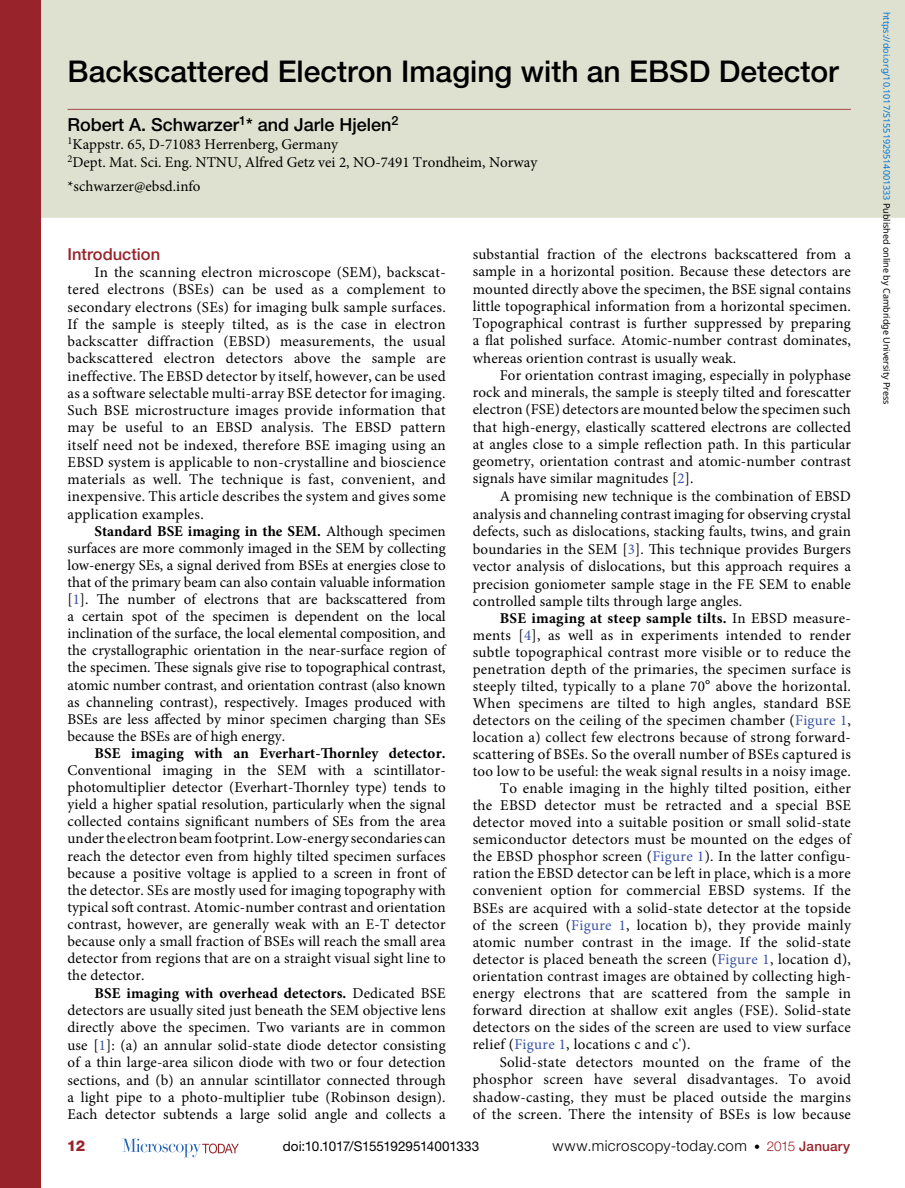
<style>
.page{position:relative;width:905px;height:1188px;background:#fff}
.page>*{position:absolute;margin:0;border:0;box-sizing:border-box;transform-origin:0 0}
.t1{font:500 30px "Helvetica Neue LT Std";color:#000}
.t2{font:500 18px "Helvetica Neue LT Std";color:#000}
.t3{font:500 16.5px "Helvetica Neue LT Std";color:#98232a}
.t4{font:15px/17.2px "Minion Pro";letter-spacing:.02em;color:#000;text-align:justify}
.t5{font:15px/18px "Minion Pro";color:#000}
.t6{font:700 15px "Minion Pro";letter-spacing:.01em;color:#000}
.t7{font:300 15px "Helvetica Neue LT Std";letter-spacing:.03em;color:#000}
.t8{font:800 15px "Helvetica Neue LT Std";color:#98232a}
.t9{font:13.5px "Helvetica Neue LT Std";letter-spacing:-.02em;color:#000}
.t10{font:9px "Noto Sans";color:#0172cf}
.s1{font-weight:700}
.s2{color:#3a53a4}
.s3{font-weight:400}
.s4{font-size:12px}
.s5{font-size:13.5px;color:#98232a}
.s6{font-weight:500;font-size:13.5px;color:#98232a}
.s7{color:#000}
</style>
<div class="page">
<svg style="left:122px;top:1139px;width:117px;height:18px"></svg>
<div style="left:0;top:0;width:904px;height:174px;background:#dfe1d0"></div>
<hr style="left:68px;top:109px;width:782px;height:1px;background:#98232a">
<div style="left:0;top:158px;width:904px;height:60px;background:#dfe1d0"></div>
<div style="left:0;top:0;width:41px;height:1188px;background:#98232a"></div>
<h1 class="t1" style="left:68px;top:53px;width:772px">Backscattered Electron Imaging with an EBSD Detector</h1>
<p class="t2" style="left:68px;top:114px;width:332px">Robert A. Schwarzer<sup>1</sup>* and Jarle Hjelen<sup>2</sup></p>
<p class="t5" style="left:68px;top:135px;width:471px"><sup>1</sup>Kappstr. 65, D-71083 Herrenberg, Germany<br><sup>2</sup>Dept. Mat. Sci. Eng. NTNU, Alfred Getz vei 2, NO-7491 Trondheim, Norway</p>
<p class="t5" style="left:68px;top:177px;width:135px">*schwarzer@ebsd.info</p>
<p class="t3" style="left:68px;top:244px;width:94px">Introduction</p>
<p class="t4" style="left:68px;top:264px;width:380px;text-indent:27px">In the scanning electron microscope (SEM), backscat&shy;tered electrons (BSEs) can be used as a complement to secondary electrons (SEs) for imaging bulk sample surfaces.<br>If the sample is steeply tilted, as is the case in electron backscatter diffraction (EBSD) measurements, the usual backscattered electron detectors above the sample are ineffective. The EBSD detector by itself, however, can be used as a software selectable multi-array BSE detector for imaging.<br>Such BSE microstructure images provide information that may be useful to an EBSD analysis. The EBSD pattern itself need not be indexed, therefore BSE imaging using an EBSD system is applicable to non-crystalline and bioscience materials as well. The technique is fast, convenient, and inexpensive. This article describes the system and gives some application examples.</p>
<p class="t4" style="left:68px;top:522px;width:380px;text-indent:27px"><span class="s1">Standard BSE imaging in the SEM.</span> Although specimen surfaces are more commonly imaged in the SEM by collecting low-energy SEs, a signal derived from BSEs at energies close to that of the primary beam can also contain valuable information [<span class="s2">1</span>]. The number of electrons that are backscattered from a certain spot of the specimen is dependent on the local inclination of the surface, the local elemental composition, and the crystallographic orientation in the near-surface region of the specimen. These signals give rise to topographical contrast, atomic number contrast, and orientation contrast (also known as channeling contrast), respectively. Images produced with BSEs are less affected by minor specimen charging than SEs because the BSEs are of high energy.</p>
<p class="t6" style="left:94px;top:743px;width:352px">BSE imaging with an Everhart-Thornley detector.</p>
<p class="t4" style="left:68px;top:762px;width:380px">Conventional imaging in the SEM with a scintillator&shy;photomultiplier detector (Everhart-Thornley type) tends to yield a higher spatial resolution, particularly when the signal collected contains significant numbers of SEs from the area under the electron beam footprint. Low-energy secondaries can reach the detector even from highly tilted specimen surfaces because a positive voltage is applied to a screen in front of the detector. SEs are mostly used for imaging topography with typical soft contrast. Atomic-number contrast and orientation contrast, however, are generally weak with an E-T detector because only a small fraction of BSEs will reach the small area detector from regions that are on a straight visual sight line to the detector.</p>
<p class="t4" style="left:68px;top:984px;width:380px;text-indent:27px"><span class="s1">BSE imaging with overhead detectors.</span> Dedicated BSE detectors are usually sited just beneath the SEM objective lens directly above the specimen. Two variants are in common use [<span class="s2">1</span>]: (a) an annular solid-state diode detector consisting of a thin large-area silicon diode with two or four detection sections, and (b) an annular scintillator connected through a light pipe to a photo-multiplier tube (Robinson design).<br>Each detector subtends a large solid angle and collects a</p>
<p class="t4" style="left:472px;top:246px;width:380px">substantial fraction of the electrons backscattered from a sample in a horizontal position. Because these detectors are mounted directly above the specimen, the BSE signal contains little topographical information from a horizontal specimen.<br>Topographical contrast is further suppressed by preparing a flat polished surface. Atomic-number contrast dominates, whereas oriention contrast is usually weak.</p>
<p class="t4" style="left:472px;top:367px;width:380px;text-indent:27px">For orientation contrast imaging, especially in polyphase rock and minerals, the sample is steeply tilted and forescatter electron (FSE) detectors are mounted below the specimen such that high-energy, elastically scattered electrons are collected at angles close to a simple reflection path. In this particular geometry, orientation contrast and atomic-number contrast signals have similar magnitudes [<span class="s2">2</span>].</p>
<p class="t4" style="left:472px;top:487px;width:380px;text-indent:27px">A promising new technique is the combination of EBSD analysis and channeling contrast imaging for observing crystal defects, such as dislocations, stacking faults, twins, and grain boundaries in the SEM [<span class="s2">3</span>]. This technique provides Burgers vector analysis of dislocations, but this approach requires a precision goniometer sample stage in the FE SEM to enable controlled sample tilts through large angles.</p>
<p class="t6" style="left:500px;top:608px;width:352px">BSE imaging at steep sample tilts. <span class="s3">In EBSD measure-</span></p>
<p class="t4" style="left:472px;top:627px;width:379px">ments [<span class="s2">4</span>], as well as in experiments intended to render</p>
<p class="t4" style="left:472px;top:644px;width:380px">subtle topographical contrast more visible or to reduce the</p>
<p class="t4" style="left:472px;top:661px;width:380px">penetration depth of the primaries, the specimen surface is</p>
<p class="t4" style="left:472px;top:678px;width:380px">steeply tilted, typically to a plane 70° above the horizontal.</p>
<p class="t4" style="left:472px;top:695px;width:380px">When specimens are tilted to high angles, standard BSE</p>
<p class="t4" style="left:472px;top:712px;width:380px">detectors on the ceiling of the specimen chamber (<span class="s2">Figure 1</span>,</p>
<p class="t4" style="left:472px;top:729px;width:380px">location a) collect few electrons because of strong forward-</p>
<p class="t4" style="left:472px;top:745px;width:379px">scattering of BSEs. So the overall number of BSEs captured is</p>
<p class="t4" style="left:472px;top:762px;width:379px">too low to be useful: the weak signal results in a noisy image.</p>
<p class="t4" style="left:499px;top:780px;width:352px">To enable imaging in the highly tilted position, either</p>
<p class="t4" style="left:472px;top:797px;width:380px">the EBSD detector must be retracted and a special BSE</p>
<p class="t4" style="left:472px;top:814px;width:380px">detector moved into a suitable position or small solid-state</p>
<p class="t4" style="left:472px;top:831px;width:379px">semiconductor detectors must be mounted on the edges of</p>
<p class="t4" style="left:472px;top:848px;width:380px">the EBSD phosphor screen (<span class="s2">Figure 1</span>). In the latter configu-</p>
<p class="t4" style="left:472px;top:865px;width:379px">ration the EBSD detector can be left in place, which is a more</p>
<p class="t4" style="left:472px;top:882px;width:380px">convenient option for commercial EBSD systems. If the</p>
<p class="t4" style="left:472px;top:899px;width:379px">BSEs are acquired with a solid-state detector at the topside</p>
<p class="t4" style="left:472px;top:916px;width:379px">of the screen (<span class="s2">Figure 1</span>, location b), they provide mainly</p>
<p class="t4" style="left:472px;top:933px;width:379px">atomic number contrast in the image. If the solid-state</p>
<p class="t4" style="left:472px;top:951px;width:380px">detector is placed beneath the screen (<span class="s2">Figure 1</span>, location d),</p>
<p class="t4" style="left:472px;top:968px;width:380px">orientation contrast images are obtained by collecting high-</p>
<p class="t4" style="left:472px;top:985px;width:380px">energy electrons that are scattered from the sample in</p>
<p class="t4" style="left:472px;top:1002px;width:380px">forward direction at shallow exit angles (FSE). Solid-state</p>
<p class="t4" style="left:472px;top:1019px;width:379px">detectors on the sides of the screen are used to view surface</p>
<p class="t4" style="left:472px;top:1036px;width:219px">relief (<span class="s2">Figure 1</span>, locations c and c').</p>
<p class="t4" style="left:500px;top:1053px;width:352px">Solid-state detectors mounted on the frame of the</p>
<p class="t4" style="left:472px;top:1071px;width:379px">phosphor screen have several disadvantages. To avoid</p>
<p class="t4" style="left:472px;top:1088px;width:380px">shadow-casting, they must be placed outside the margins</p>
<p class="t4" style="left:472px;top:1106px;width:379px">of the screen. There the intensity of BSEs is low because</p>
<p class="t8" style="left:67px;top:1137px;width:20px">12</p>
<p class="t9" style="left:283px;top:1138px;width:198px">doi:10.1017/S1551929514001333</p>
<p class="t7" style="left:552px;top:1136px;width:299px">www.microscopy-today.com <span class="s4">•</span> <span class="s5">2015</span> <span class="s6">January</span></p>
<p class="t10" style="left:893px;top:12px;width:394px;rotate:90deg">https://doi.org/10.1017/S1551929514001333 <span class="s7">Published online by Cambridge University Press</span></p>
</div>
